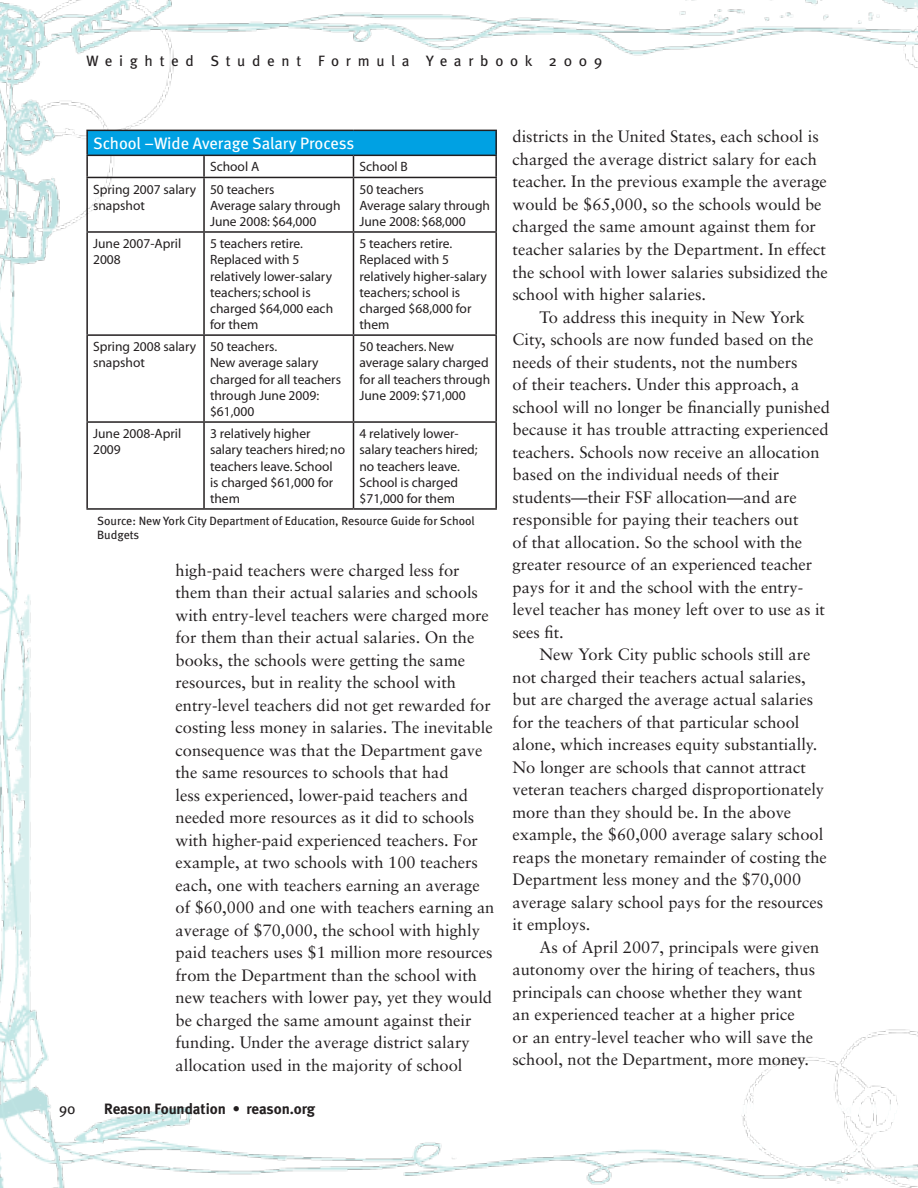
<style>
.page{position:relative;width:918px;height:1188px;background:#fff}
.page>*{position:absolute;margin:0;border:0;box-sizing:border-box;transform-origin:0 0}
.t1{font:16.5px/22.5px "Sabon";color:#231f20}
.t2{font:16.5px "Meta";letter-spacing:-.005em;color:#fff}
.t3{font:15px "Meta";letter-spacing:.45em;color:#231f20}
.t4{font:700 15px "Meta";color:#231f20}
.t5{font:13.5px/16.2px "Myriad";color:#231f20}
.t6{font:12px/14.4px "Meta";color:#231f20}
</style>
<div class="page">
<img style="left:0;top:0;width:918px;height:1188px">
<div style="left:87px;top:130px;width:409px;height:25px;background:#00a1e3"></div>
<hr style="left:86px;top:130px;width:118px;height:1px;background:#231f20">
<hr style="left:86px;top:131px;width:2px;height:24px;background:#231f20">
<hr style="left:204px;top:130px;width:149px;height:1px;background:#231f20">
<hr style="left:353px;top:130px;width:144px;height:1px;background:#231f20">
<hr style="left:495px;top:131px;width:2px;height:24px;background:#231f20">
<hr style="left:86px;top:155px;width:118px;height:1px;background:#231f20">
<hr style="left:86px;top:156px;width:2px;height:21px;background:#231f20">
<hr style="left:204px;top:155px;width:149px;height:1px;background:#231f20">
<hr style="left:203px;top:156px;width:2px;height:21px;background:#231f20">
<hr style="left:353px;top:155px;width:144px;height:1px;background:#231f20">
<svg style="left:353px;top:156px;width:1px;height:21px"></svg>
<hr style="left:495px;top:156px;width:2px;height:21px;background:#231f20">
<hr style="left:86px;top:177px;width:118px;height:1px;background:#231f20">
<hr style="left:86px;top:178px;width:2px;height:53px;background:#231f20">
<hr style="left:204px;top:177px;width:149px;height:1px;background:#231f20">
<hr style="left:203px;top:178px;width:2px;height:53px;background:#231f20">
<hr style="left:353px;top:177px;width:144px;height:1px;background:#231f20">
<hr style="left:353px;top:178px;width:1px;height:53px;background:#231f20">
<hr style="left:495px;top:178px;width:2px;height:53px;background:#231f20">
<hr style="left:86px;top:231px;width:118px;height:2px;background:#231f20">
<hr style="left:86px;top:233px;width:2px;height:101px;background:#231f20">
<hr style="left:204px;top:231px;width:149px;height:2px;background:#231f20">
<hr style="left:203px;top:233px;width:2px;height:101px;background:#231f20">
<hr style="left:353px;top:231px;width:144px;height:2px;background:#231f20">
<hr style="left:353px;top:233px;width:1px;height:101px;background:#231f20">
<hr style="left:495px;top:233px;width:2px;height:101px;background:#231f20">
<hr style="left:86px;top:334px;width:118px;height:2px;background:#231f20">
<hr style="left:86px;top:336px;width:2px;height:85px;background:#231f20">
<hr style="left:204px;top:334px;width:149px;height:2px;background:#231f20">
<hr style="left:203px;top:336px;width:2px;height:85px;background:#231f20">
<hr style="left:353px;top:334px;width:144px;height:2px;background:#231f20">
<hr style="left:353px;top:336px;width:1px;height:85px;background:#231f20">
<hr style="left:495px;top:336px;width:2px;height:85px;background:#231f20">
<hr style="left:86px;top:421px;width:118px;height:2px;background:#231f20">
<hr style="left:86px;top:423px;width:2px;height:85px;background:#231f20">
<hr style="left:204px;top:421px;width:149px;height:2px;background:#231f20">
<hr style="left:203px;top:423px;width:2px;height:85px;background:#231f20">
<hr style="left:353px;top:421px;width:144px;height:2px;background:#231f20">
<hr style="left:353px;top:423px;width:1px;height:85px;background:#231f20">
<hr style="left:495px;top:423px;width:2px;height:85px;background:#231f20">
<hr style="left:86px;top:508px;width:118px;height:2px;background:#231f20">
<hr style="left:204px;top:508px;width:149px;height:2px;background:#231f20">
<hr style="left:353px;top:508px;width:144px;height:2px;background:#231f20">
<p class="t3" style="left:86px;top:52px;width:517px">Weighted Student Formula Yearbook 2009</p>
<p class="t2" style="left:93px;top:134px;width:263px">School –Wide Average Salary Process</p>
<p class="t5" style="left:210px;top:159px;width:51px">School A</p>
<p class="t5" style="left:359px;top:159px;width:50px">School B</p>
<p class="t5" style="left:93px;top:182px;width:105px">Spring 2007 salary snapshot</p>
<p class="t5" style="left:210px;top:182px;width:132px">50 teachers<br>Average salary through<br>June 2008: $64,000</p>
<p class="t5" style="left:359px;top:182px;width:132px">50 teachers<br>Average salary through<br>June 2008: $68,000</p>
<p class="t5" style="left:93px;top:236px;width:90px">June 2007-April<br>2008</p>
<p class="t5" style="left:210px;top:236px;width:125px">5 teachers retire.<br>Replaced with 5 relatively lower-salary teachers; school is charged $64,000 each for them</p>
<p class="t5" style="left:359px;top:236px;width:129px">5 teachers retire.<br>Replaced with 5 relatively higher-salary teachers; school is charged $68,000 for them</p>
<p class="t5" style="left:93px;top:339px;width:105px">Spring 2008 salary snapshot</p>
<p class="t5" style="left:210px;top:339px;width:133px">50 teachers.<br>New average salary charged for all teachers through June 2009: $61,000</p>
<p class="t5" style="left:359px;top:339px;width:132px">50 teachers. New average salary charged for all teachers through<br>June 2009: $71,000</p>
<p class="t5" style="left:93px;top:426px;width:90px">June 2008-April<br>2009</p>
<p class="t5" style="left:210px;top:426px;width:137px">3 relatively higher salary teachers hired; no teachers leave. School<br>is charged $61,000 for them</p>
<p class="t5" style="left:359px;top:426px;width:120px">4 relatively lower&shy;salary teachers hired; no teachers leave.<br>School is charged $71,000 for them</p>
<p class="t6" style="left:97px;top:513px;width:379px">Source: New York City Department of Education, Resource Guide for School<br>Budgets</p>
<p class="t1" style="left:176px;top:559px;width:320px">high-paid teachers were charged less for them than their actual salaries and schools with entry-level teachers were charged more for them than their actual salaries. On the books, the schools were getting the same resources, but in reality the school with entry-level teachers did not get rewarded for costing less money in salaries. The inevitable consequence was that the Department gave the same resources to schools that had<br>less experienced, lower-paid teachers and needed more resources as it did to schools with higher-paid experienced teachers. For example, at two schools with 100 teachers each, one with teachers earning an average of $60,000 and one with teachers earning an average of $70,000, the school with highly paid teachers uses $1 million more resources from the Department than the school with new teachers with lower pay, yet they would be charged the same amount against their funding. Under the average district salary allocation used in the majority of school</p>
<p class="t3" style="left:59px;top:1100px;width:18px">90</p>
<p class="t4" style="left:104px;top:1100px;width:213px">Reason Foundation • reason.org</p>
<p class="t1" style="left:513px;top:125px;width:317px">districts in the United States, each school is charged the average district salary for each teacher. In the previous example the average would be $65,000, so the schools would be charged the same amount against them for teacher salaries by the Department. In effect the school with lower salaries subsidized the school with higher salaries.</p>
<p class="t1" style="left:513px;top:305px;width:319px;text-indent:27px">To address this inequity in New York City, schools are now funded based on the needs of their students, not the numbers<br>of their teachers. Under this approach, a school will no longer be financially punished because it has trouble attracting experienced teachers. Schools now receive an allocation based on the individual needs of their students—their FSF allocation—and are responsible for paying their teachers out<br>of that allocation. So the school with the greater resource of an experienced teacher pays for it and the school with the entry&shy;level teacher has money left over to use as it sees fit.</p>
<p class="t1" style="left:513px;top:643px;width:316px;text-indent:27px">New York City public schools still are not charged their teachers actual salaries, but are charged the average actual salaries for the teachers of that particular school alone, which increases equity substantially.<br>No longer are schools that cannot attract veteran teachers charged disproportionately more than they should be. In the above example, the $60,000 average salary school reaps the monetary remainder of costing the Department less money and the $70,000 average salary school pays for the resources it employs.</p>
<p class="t1" style="left:513px;top:936px;width:308px;text-indent:27px">As of April 2007, principals were given autonomy over the hiring of teachers, thus principals can choose whether they want an experienced teacher at a higher price<br>or an entry-level teacher who will save the school, not the Department, more money.</p>
</div>
